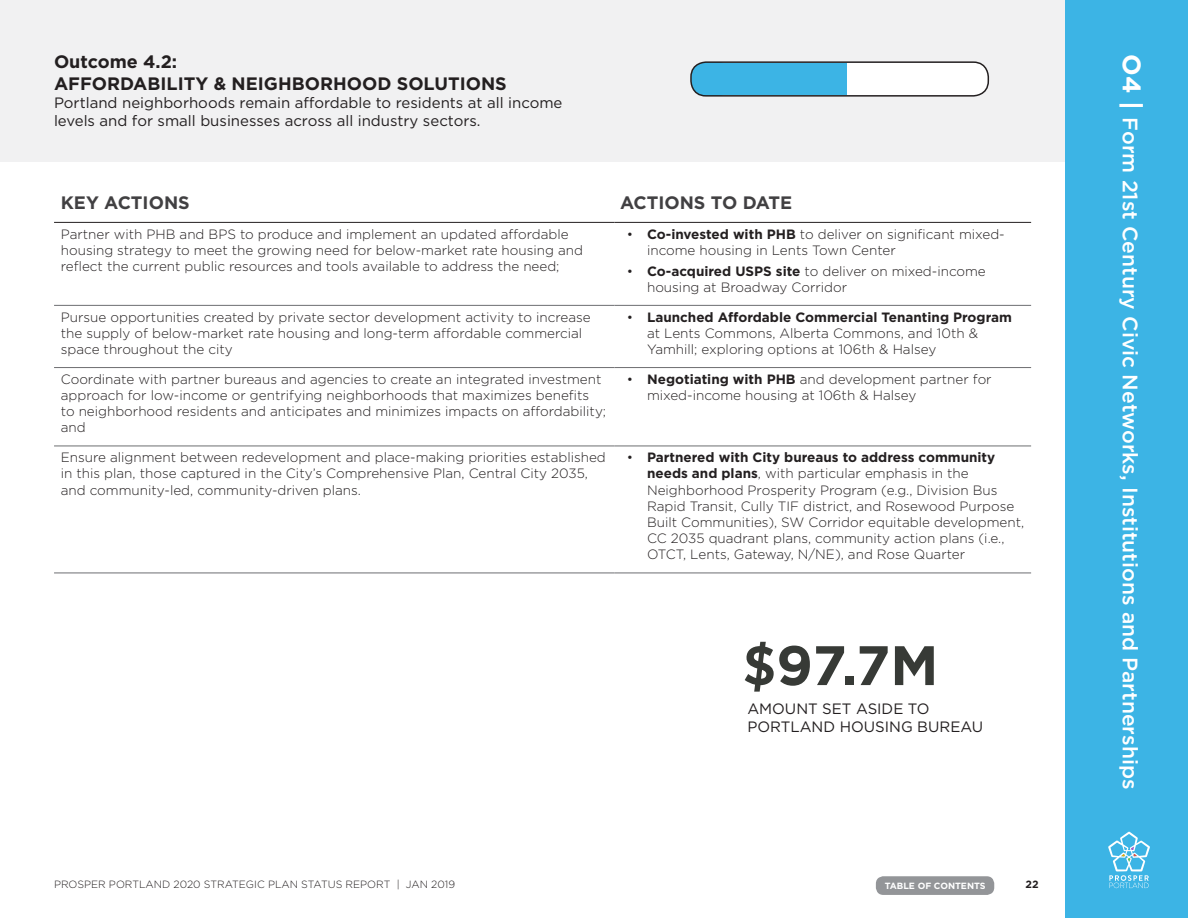
<style>
.page{position:relative;width:1188px;height:918px;background:#fff}
.page>*{position:absolute;margin:0;border:0;box-sizing:border-box;transform-origin:0 0}
.t1{font:700 55.5px "Gotham";color:#373a36}
.t2{font:500 21px "Gotham";color:#fff}
.t3{font:700 18px/21.6px "Gotham";color:#231f20}
.t4{font:700 18px "Gotham";color:#414042}
.t5{font:15px/18px "Gotham";color:#231f20}
.t6{font:300 13.5px/16.2px "Gotham";color:#231f20}
.t7{font:300 10.5px "Gotham";color:#231f20}
.t8{font:700 10.5px "Gotham";color:#231f20}
.t9{font:700 9px "Gotham";color:#fff}
.s1{font-weight:700}
.s2{font-weight:700;font-size:25.5px}
</style>
<div class="page">
<div style="left:0;top:0;width:1066px;height:162px;background:#f1f1f2"></div>
<div style="left:691px;top:62px;width:297px;height:34px;background:#fff;border-radius:15px"></div>
<div style="left:691px;top:62px;width:43px;height:34px;background:#3cb4e5;border-radius:15px"></div>
<div style="left:690px;top:61px;width:299px;height:36px;border:2px solid #231f20;border-radius:15px"></div>
<div style="left:1066px;top:0;width:122px;height:918px;background:#3cb4e5"></div>
<svg style="left:1108px;top:832px;width:42px;height:56px"></svg>
<hr style="left:54px;top:305px;width:561px;height:1px;background:#6d6e71">
<hr style="left:615px;top:305px;width:416px;height:1px;background:#6d6e71">
<hr style="left:54px;top:367px;width:561px;height:1px;background:#6d6e71">
<hr style="left:615px;top:367px;width:416px;height:1px;background:#6d6e71">
<hr style="left:54px;top:446px;width:561px;height:1px;background:#6d6e71">
<hr style="left:615px;top:446px;width:416px;height:1px;background:#6d6e71">
<hr style="left:54px;top:573px;width:561px;height:1px;background:#6d6e71">
<hr style="left:615px;top:573px;width:416px;height:1px;background:#6d6e71">
<hr style="left:54px;top:222px;width:561px;height:1px;background:#231f20">
<hr style="left:615px;top:222px;width:416px;height:1px;background:#231f20">
<div style="left:711px;top:63px;width:135px;height:32px;background:#3cb4e5"></div>
<div style="left:876px;top:876px;width:118px;height:19px;background:#939598;border-radius:7px"></div>
<h3 class="t3" style="left:54px;top:51px;width:454px">Outcome 4.2:<br>AFFORDABILITY &amp; NEIGHBORHOOD SOLUTIONS</h3>
<p class="t5" style="left:54px;top:93px;width:510px">Portland neighborhoods remain affordable to residents at all income levels and for small businesses across all industry sectors.</p>
<h3 class="t4" style="left:61px;top:191px;width:130px">KEY ACTIONS</h3>
<h3 class="t4" style="left:620px;top:191px;width:174px">ACTIONS TO DATE</h3>
<p class="t6" style="left:61px;top:225px;width:524px">Partner with PHB and BPS to produce and implement an updated affordable housing strategy to meet the growing need for below-market rate housing and reflect the current public resources and tools available to address the need;</p>
<p class="t6" style="left:647px;top:225px;width:359px;text-indent:-20px">• <span class="s1">Co-invested with PHB</span> to deliver on significant mixed&shy;income housing in Lents Town Center</p>
<p class="t6" style="left:647px;top:262px;width:340px;text-indent:-20px">• <span class="s1">Co-acquired USPS site</span> to deliver on mixed-income housing at Broadway Corridor</p>
<p class="t6" style="left:61px;top:308px;width:531px">Pursue opportunities created by private sector development activity to increase the supply of below-market rate housing and long-term affordable commercial space throughout the city</p>
<p class="t6" style="left:647px;top:308px;width:366px;text-indent:-20px">• <span class="s1">Launched Affordable Commercial Tenanting Program </span>at Lents Commons, Alberta Commons, and 10th &amp;<br>Yamhill; exploring options at 106th &amp; Halsey</p>
<p class="t6" style="left:61px;top:371px;width:547px">Coordinate with partner bureaus and agencies to create an integrated investment approach for low-income or gentrifying neighborhoods that maximizes benefits to neighborhood residents and anticipates and minimizes impacts on affordability; and</p>
<p class="t6" style="left:647px;top:371px;width:346px;text-indent:-20px">• <span class="s1">Negotiating with PHB</span> and development partner for mixed-income housing at 106th &amp; Halsey</p>
<p class="t6" style="left:61px;top:449px;width:547px">Ensure alignment between redevelopment and place-making priorities established in this plan, those captured in the City’s Comprehensive Plan, Central City 2035, and community-led, community-driven plans.</p>
<p class="t6" style="left:647px;top:449px;width:379px;text-indent:-20px">• <span class="s1">Partnered with City bureaus to address community needs and plans</span>, with particular emphasis in the Neighborhood Prosperity Program (e.g., Division Bus Rapid Transit, Cully TIF district, and Rosewood Purpose Built Communities), SW Corridor equitable development, CC 2035 quadrant plans, community action plans (i.e., OTCT, Lents, Gateway, N/NE), and Rose Quarter</p>
<h1 class="t1" style="left:743px;top:629px;width:197px">$97.7M</h1>
<p class="t5" style="left:747px;top:699px;width:237px">AMOUNT SET ASIDE TO<br>PORTLAND HOUSING BUREAU</p>
<p class="t7" style="left:54px;top:878px;width:403px">PROSPER PORTLAND 2020 STRATEGIC PLAN STATUS REPORT | JAN 2019</p>
<p class="t8" style="left:1026px;top:878px;width:15px">22</p>
<p class="t9" style="left:885px;top:880px;width:102px">TABLE OF CONTENTS</p>
<h2 class="t2" style="left:1144px;top:54px;width:737px;rotate:90deg"><span class="s2">O4 |</span> Form 21st Century Civic Networks, Institutions and Partnerships</h2>
</div>
